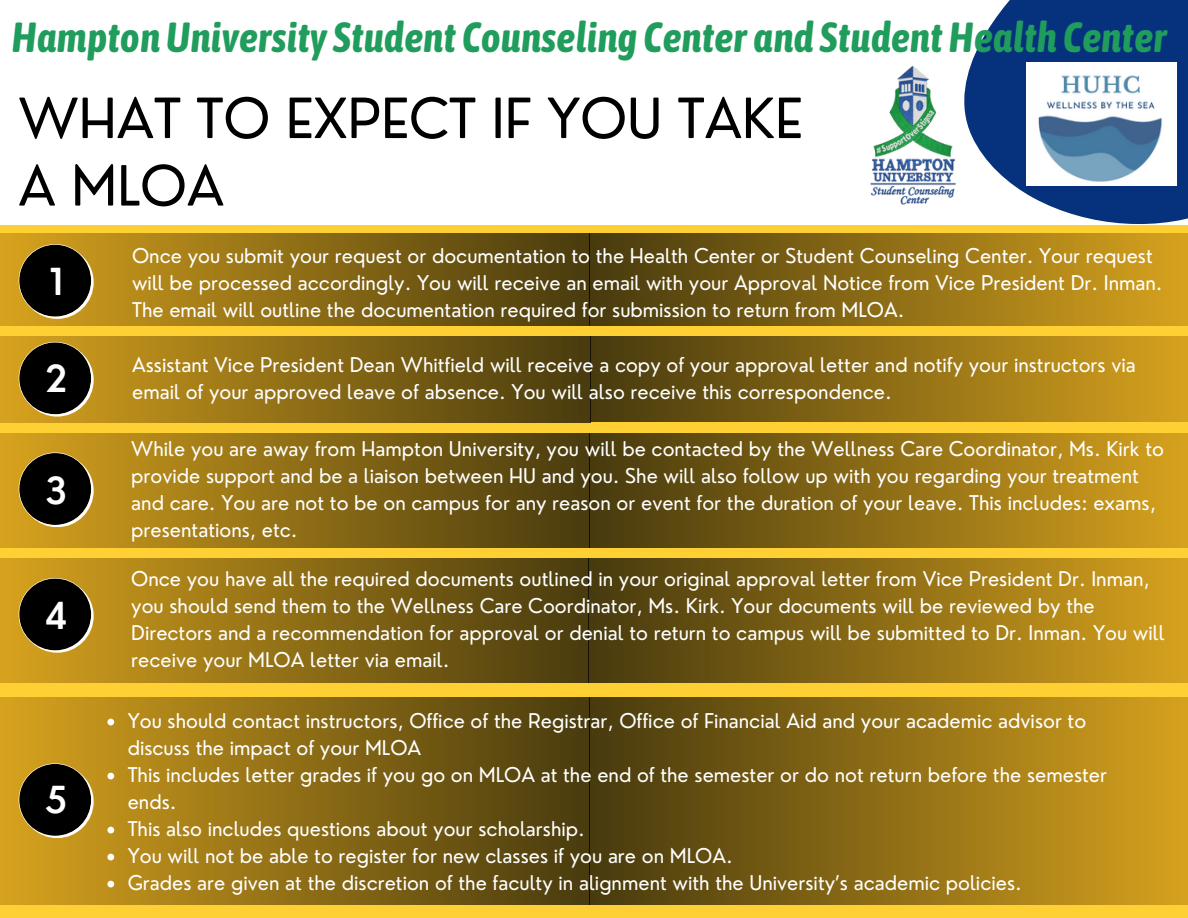
<style>
.page{position:relative;width:1188px;height:918px;background:#ffd034}
.page>*{position:absolute;margin:0;border:0;box-sizing:border-box;transform-origin:0 0}
.t1{font:54px/67.5px "Nourd";color:#000}
.t2{font:italic 700 42px "Asap Condensed";color:#209d5c}
.t3{font:600 36.3px "Nourd";color:#fff}
.t4{font:19.8px/27px "Nourd";color:#fff}
</style>
<div class="page">
<div style="left:0;top:233px;width:589px;height:92px;background:linear-gradient(to right,#d7a31e,#493b0e)"></div>
<div style="left:589px;top:233px;width:598px;height:92px;background:linear-gradient(to right,#473a0e,#d6a11e)"></div>
<div style="left:590px;top:336px;width:598px;height:86px;background:linear-gradient(to right,#473a0e,#d6a11e)"></div>
<div style="left:0;top:336px;width:590px;height:86px;background:linear-gradient(to right,#d8a31f,#493b0e)"></div>
<div style="left:0;top:697px;width:589px;height:207px;background:linear-gradient(to right,#d7a31e,#493b0e)"></div>
<div style="left:589px;top:697px;width:599px;height:207px;background:linear-gradient(to right,#473a0e,#d6a21e)"></div>
<div style="left:589px;top:559px;width:598px;height:123px;background:linear-gradient(to right,#473a0e,#d6a11e)"></div>
<div style="left:0;top:559px;width:589px;height:123px;background:linear-gradient(to right,#d7a21e,#483b0e)"></div>
<div style="left:0;top:433px;width:589px;height:115px;background:linear-gradient(to right,#d7a31e,#493b0e)"></div>
<div style="left:589px;top:433px;width:598px;height:115px;background:linear-gradient(to right,#473a0e,#d6a11e)"></div>
<div style="left:0;top:0;width:1188px;height:224px;background:#fff"></div>
<svg style="left:957px;top:0;width:231px;height:225px;fill:#06327d"></svg>
<svg style="left:19px;top:244px;width:75px;height:74px;background:#3a2f14"></svg>
<svg style="left:19px;top:342px;width:75px;height:74px;background:#3a2f14"></svg>
<svg style="left:19px;top:452px;width:75px;height:75px;background:#3c3114"></svg>
<svg style="left:19px;top:578px;width:75px;height:74px;background:#3a2f14"></svg>
<svg style="left:19px;top:763px;width:75px;height:75px;background:#3c3114"></svg>
<img style="left:870px;top:63px;width:88px;height:143px">
<img style="left:1026px;top:62px;width:150px;height:124px">
<svg style="left:107px;top:719px;width:7px;height:6px"></svg>
<svg style="left:107px;top:773px;width:7px;height:6px"></svg>
<svg style="left:107px;top:827px;width:7px;height:6px"></svg>
<svg style="left:107px;top:854px;width:7px;height:6px"></svg>
<svg style="left:107px;top:881px;width:7px;height:6px"></svg>
<p class="t2" style="left:11px;top:13px;width:1157px">HamptonUniversity Student Counseling Center and StudentHealth Center</p>
<p class="t1" style="left:18px;top:84px;width:786px">WHAT TO EXPECT IF YOU TAKE<br>A MLOA</p>
<h2 class="t3" style="left:49px;top:259px;width:15px">1</h2>
<h1 class="t3" style="left:45px;top:356px;width:24px">2</h1>
<p class="t3" style="left:45px;top:467px;width:24px">3</p>
<p class="t3" style="left:45px;top:593px;width:24px">4</p>
<p class="t3" style="left:45px;top:776px;width:24px">5</p>
<p class="t4" style="left:132px;top:242px;width:1032px">Once you submit your request or documentation to the Health Center or Student Counseling Center. Your request will be processed accordingly. You will receive an email with your Approval Notice from Vice President Dr. Inman.<br>The email will outline the documentation required for submission to return from MLOA.</p>
<p class="t4" style="left:132px;top:352px;width:1005px">Assistant Vice President Dean Whitfield will receive a copy of your approval letter and notify your instructors via email of your approved leave of absence. You will also receive this correspondence.</p>
<p class="t4" style="left:131px;top:435px;width:1034px">While you are away from Hampton University, you will be contacted by the Wellness Care Coordinator, Ms. Kirk to provide support and be a liaison between HU and you. She will also follow up with you regarding your treatment and care. You are not to be on campus for any reason or event for the duration of your leave. This includes: exams, presentations, etc.</p>
<p class="t4" style="left:131px;top:565px;width:1035px">Once you have all the required documents outlined in your original approval letter from Vice President Dr. Inman, you should send them to the Wellness Care Coordinator, Ms. Kirk. Your documents will be reviewed by the Directors and a recommendation for approval or denial to return to campus will be submitted to Dr. Inman. You will receive your MLOA letter via email.</p>
<p class="t4" style="left:128px;top:707px;width:960px">You should contact instructors, Office of the Registrar, Office of Financial Aid and your academic advisor to discuss the impact of your MLOA</p>
<p class="t4" style="left:128px;top:761px;width:981px">This includes letter grades if you go on MLOA at the end of the semester or do not return before the semester ends.</p>
<p class="t4" style="left:128px;top:815px;width:459px">This also includes questions about your scholarship.</p>
<p class="t4" style="left:128px;top:842px;width:607px">You will not be able to register for new classes if you are on MLOA.</p>
<p class="t4" style="left:128px;top:869px;width:896px">Grades are given at the discretion of the faculty in alignment with the University’s academic policies.</p>
</div>
